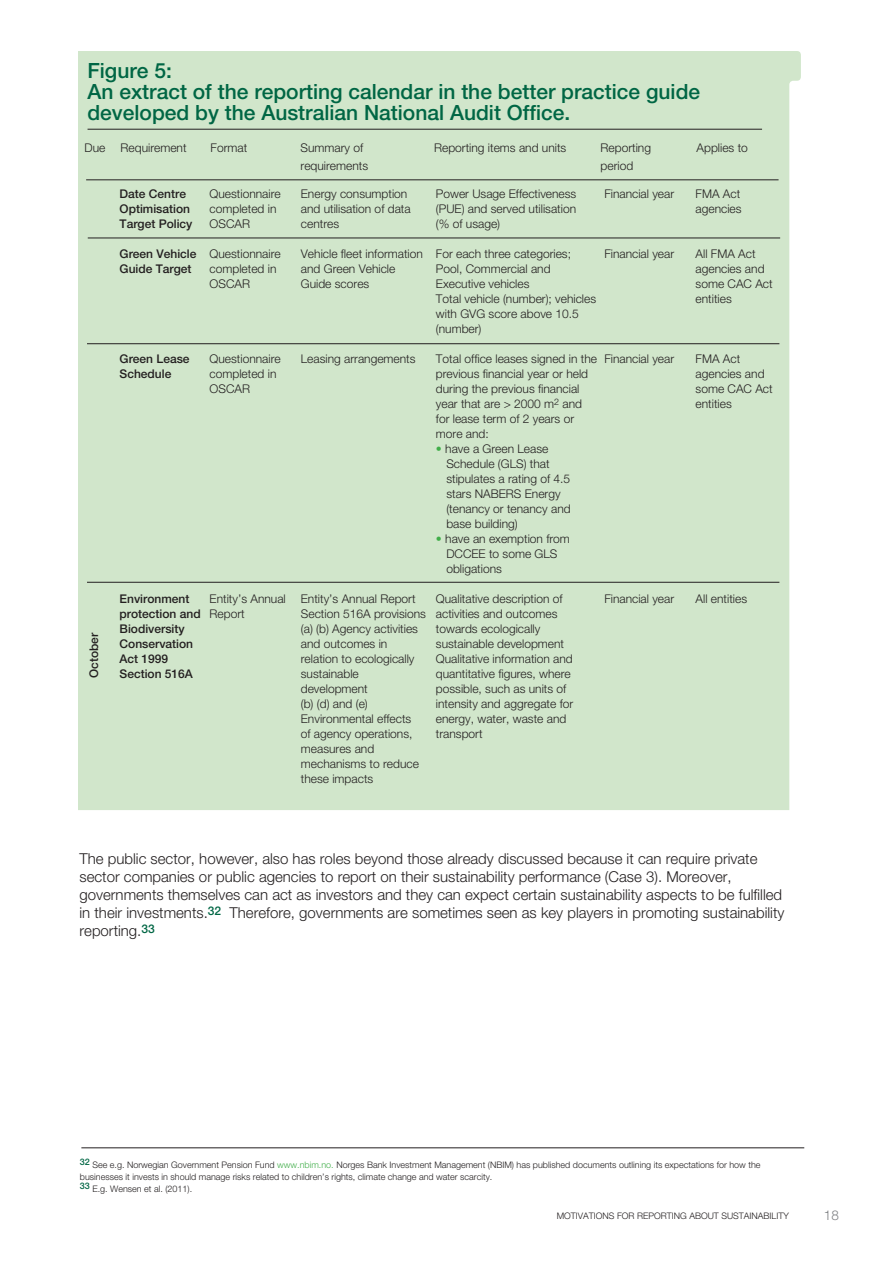
<style>
.page{position:relative;width:893px;height:1263px;background:#fff}
.page>*{position:absolute;margin:0;border:0;box-sizing:border-box;transform-origin:0 0}
.t1{font:500 21px/21px "Helvetica Neue";color:#064}
.t2{font:300 15px/18px "Helvetica Neue";color:#231f20}
.t3{font:300 13.5px "Helvetica Neue";color:#808285}
.t4{font:300 12px/15px "Helvetica Neue";color:#231f20}
.t5{font:500 12px/15px "Helvetica Neue";color:#231f20}
.t6{font:300 9px/12px "Helvetica Neue";color:#231f20}
.s1{color:#40ae49}
</style>
<div class="page">
<div style="left:78px;top:51px;width:723px;height:759px;background:#d1e6cb"></div>
<hr style="left:88px;top:129px;width:674px;height:1px;background:#231f20">
<hr style="left:81px;top:1147px;width:723px;height:1px;background:#231f20">
<hr style="left:86px;top:180px;width:692px;height:1px;background:#231f20">
<hr style="left:88px;top:238px;width:692px;height:1px;background:#231f20">
<hr style="left:87px;top:343px;width:692px;height:1px;background:#231f20">
<hr style="left:87px;top:582px;width:692px;height:1px;background:#231f20">
<h1 class="t1" style="left:87px;top:60px;width:614px">Figure 5:<br>An extract of the reporting calendar in the better practice guide developed by the Australian National Audit Office.</h1>
<p class="t4" style="left:85px;top:140px;width:22px">Due</p>
<p class="t4" style="left:121px;top:140px;width:68px">Requirement</p>
<p class="t4" style="left:211px;top:140px;width:38px">Format</p>
<p class="t4" style="left:301px;top:140px;width:64px">Summary of</p>
<p class="t4" style="left:434px;top:140px;width:134px">Reporting items and units</p>
<p class="t4" style="left:601px;top:140px;width:52px">Reporting</p>
<p class="t4" style="left:697px;top:140px;width:53px">Applies to</p>
<p class="t4" style="left:301px;top:158px;width:69px">requirements</p>
<p class="t4" style="left:601px;top:158px;width:34px">period</p>
<p class="t5" style="left:86px;top:678px;width:47px;rotate:-90deg">October</p>
<p class="t5" style="left:120px;top:186px;width:74px">Date Centre<br>Optimisation<br>Target Policy</p>
<p class="t5" style="left:120px;top:246px;width:78px">Green Vehicle<br>Guide Target</p>
<p class="t4" style="left:210px;top:186px;width:73px">Questionnaire completed in<br>OSCAR</p>
<p class="t4" style="left:210px;top:246px;width:73px">Questionnaire completed in<br>OSCAR</p>
<p class="t5" style="left:120px;top:351px;width:72px">Green Lease<br>Schedule</p>
<p class="t4" style="left:210px;top:351px;width:73px">Questionnaire completed in<br>OSCAR</p>
<p class="t5" style="left:120px;top:591px;width:83px">Environment protection and<br>Biodiversity<br>Conservation<br>Act 1999</p>
<p class="t5" style="left:120px;top:666px;width:75px">Section 516A</p>
<p class="t4" style="left:210px;top:591px;width:78px">Entity’s Annual<br>Report</p>
<p class="t4" style="left:301px;top:186px;width:111px">Energy consumption and utilisation of data centres</p>
<p class="t4" style="left:301px;top:246px;width:124px">Vehicle fleet information and Green Vehicle<br>Guide scores</p>
<p class="t4" style="left:301px;top:351px;width:116px">Leasing arrangements</p>
<p class="t4" style="left:301px;top:591px;width:127px">Entity’s Annual Report<br>Section 516A provisions (a) (b) Agency activities and outcomes in relation to ecologically sustainable development<br>(b) (d) and (e)<br>Environmental effects<br>of agency operations, measures and mechanisms to reduce these impacts</p>
<p class="t4" style="left:436px;top:186px;width:142px;text-align:justify">Power Usage Effectiveness (PUE) and served utilisation (% of usage)</p>
<p class="t4" style="left:436px;top:246px;width:162px">For each three categories;<br>Pool, Commercial and<br>Executive vehicles<br>Total vehicle (number); vehicles with GVG score above 10.5 (number)</p>
<p class="t4" style="left:436px;top:351px;width:163px">Total office leases signed in the previous financial year or held during the previous financial year that are &gt; 2000 m<sup>2</sup> and for lease term of 2 years or more and:</p>
<p class="t4" style="left:446px;top:441px;width:126px;text-indent:-10px"><span class="s1">•</span> have a Green Lease<br>Schedule (GLS) that stipulates a rating of 4.5 stars NABERS Energy (tenancy or tenancy and base building)</p>
<p class="t4" style="left:446px;top:531px;width:125px;text-indent:-10px"><span class="s1">•</span> have an exemption from<br>DCCEE to some GLS obligations</p>
<p class="t4" style="left:436px;top:591px;width:139px">Qualitative description of activities and outcomes towards ecologically sustainable development<br>Qualitative information and quantitative figures, where possible, such as units of intensity and aggregate for energy, water, waste and transport</p>
<p class="t4" style="left:604px;top:186px;width:71px">Financial year</p>
<p class="t4" style="left:604px;top:246px;width:71px">Financial year</p>
<p class="t4" style="left:604px;top:351px;width:71px">Financial year</p>
<p class="t4" style="left:604px;top:591px;width:71px">Financial year</p>
<p class="t4" style="left:696px;top:186px;width:48px">FMA Act agencies</p>
<p class="t4" style="left:696px;top:246px;width:79px">All FMA Act agencies and some CAC Act entities</p>
<p class="t4" style="left:696px;top:351px;width:79px">FMA Act agencies and some CAC Act entities</p>
<p class="t4" style="left:696px;top:591px;width:53px">All entities</p>
<p class="t2" style="left:80px;top:849px;width:706px">The public sector, however, also has roles beyond those already discussed because it can require private sector companies or public agencies to report on their sustainability performance (Case 3). Moreover, governments themselves can act as investors and they can expect certain sustainability aspects to be fulfilled in their investments.<sup>32</sup> Therefore, governments are sometimes seen as key players in promoting sustainability reporting.<sup>33</sup></p>
<p class="t6" style="left:80px;top:1159px;width:682px"><sup>32</sup> See e.g. Norwegian Government Pension Fund <span class="s1">www.nbim.no.</span> Norges Bank Investment Management (NBIM) has published documents outlining its expectations for how the businesses it invests in should manage risks related to children’s rights, climate change and water scarcity.<br><sup>33</sup> E.g. Wensen et al. (2011).</p>
<p class="t6" style="left:557px;top:1210px;width:234px">MOTIVATIONS FOR REPORTING ABOUT SUSTAINABILITY</p>
<p class="t3" style="left:824px;top:1206px;width:17px">18</p>
</div>
